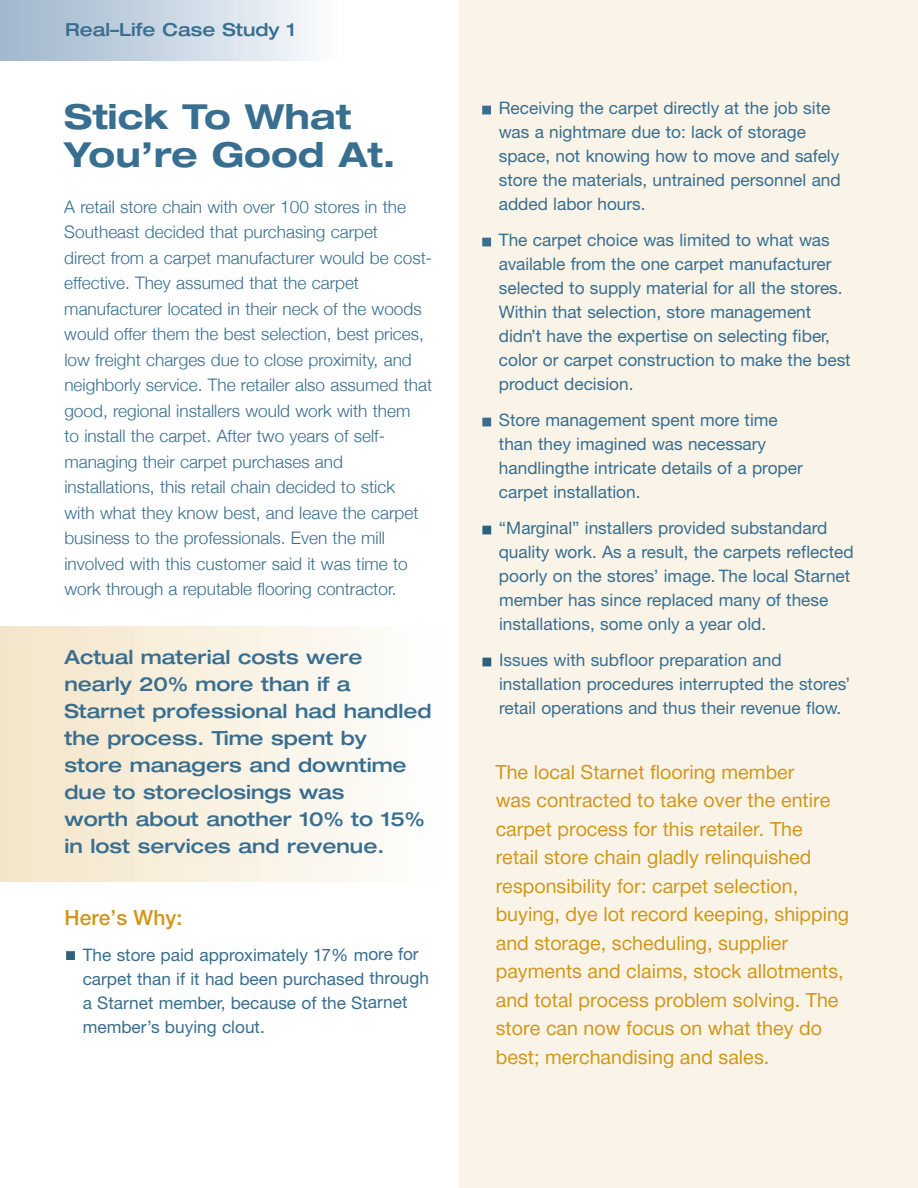
<style>
.page{position:relative;width:918px;height:1188px;background:#fff}
.page>*{position:absolute;margin:0;border:0;box-sizing:border-box;transform-origin:0 0}
.t1{font:700 expanded 34.5px/37.5px "Helvetica Neue";color:#386e8f}
.t2{font:21px/28.5px "Helvetica Neue H55";color:#d0971a}
.t3{font:500 21px "Helvetica Neue";color:#d0971a}
.t4{font:500 expanded 19.5px/27px "Helvetica Neue";color:#386e8f}
.t5{font:500 expanded 18px "Helvetica Neue";color:#386e8f}
.t6{font:17.25px/24px "Helvetica Neue CE";color:#386e8f}
.t7{font:300 17.25px/25.5px "Helvetica Neue";color:#386e8f}
</style>
<div class="page">
<div style="left:459px;top:0;width:459px;height:1188px;background:#faf4e8"></div>
<div style="left:0;top:626px;width:443px;height:256px;background:linear-gradient(to right,#f4e5c8,#fefefd)"></div>
<div style="left:66px;top:951px;width:9px;height:9px;background:#2b627f"></div>
<div style="left:482px;top:106px;width:9px;height:8px;background:#386e8f"></div>
<div style="left:482px;top:238px;width:9px;height:8px;background:#386e8f"></div>
<div style="left:482px;top:418px;width:9px;height:8px;background:#386e8f"></div>
<div style="left:482px;top:526px;width:9px;height:8px;background:#2b627f"></div>
<div style="left:482px;top:658px;width:9px;height:8px;background:#2b627f"></div>
<div style="left:0;top:0;width:338px;height:60px;background:linear-gradient(to right,#9eb6cc,#fafbfd)"></div>
<p class="t5" style="left:65px;top:23px;width:232px">Real–Life Case Study 1</p>
<h1 class="t1" style="left:64px;top:102px;width:333px">Stick To What<br>You’re Good At.</h1>
<p class="t7" style="left:64px;top:194px;width:370px">A retail store chain with over 100 stores in the Southeast decided that purchasing carpet<br>direct from a carpet manufacturer would be cost&shy;effective. They assumed that the carpet manufacturer located in their neck of the woods would offer them the best selection, best prices, low freight charges due to close proximity, and neighborly service. The retailer also assumed that good, regional installers would work with them<br>to install the carpet. After two years of self&shy;managing their carpet purchases and installations, this retail chain decided to stick<br>with what they know best, and leave the carpet business to the professionals. Even the mill involved with this customer said it was time to work through a reputable flooring contractor.</p>
<p class="t4" style="left:64px;top:645px;width:369px">Actual material costs were nearly 20% more than if a<br>Starnet professional had handled the process. Time spent by<br>store managers and downtime due to storeclosings was<br>worth about another 10% to 15% in lost services and revenue.</p>
<p class="t3" style="left:65px;top:910px;width:119px">Here’s Why:</p>
<p class="t6" style="left:83px;top:944px;width:348px">The store paid approximately 17% more for carpet than if it had been purchased through a Starnet member, because of the Starnet member’s buying clout.</p>
<p class="t6" style="left:499px;top:98px;width:344px">Receiving the carpet directly at the job site was a nightmare due to: lack of storage space, not knowing how to move and safely store the materials, untrained personnel and added labor hours.</p>
<p class="t6" style="left:499px;top:230px;width:353px">The carpet choice was limited to what was available from the one carpet manufacturer selected to supply material for all the stores.<br>Within that selection, store management didn’t have the expertise on selecting fiber, color or carpet construction to make the best product decision.</p>
<p class="t6" style="left:499px;top:410px;width:305px">Store management spent more time than they imagined was necessary handlingthe intricate details of a proper carpet installation.</p>
<p class="t6" style="left:499px;top:518px;width:356px">“Marginal” installers provided substandard quality work. As a result, the carpets reflected poorly on the stores’ image. The local Starnet member has since replaced many of these installations, some only a year old.</p>
<p class="t6" style="left:499px;top:650px;width:353px">Issues with subfloor preparation and installation procedures interrupted the stores’ retail operations and thus their revenue flow.</p>
<p class="t2" style="left:495px;top:760px;width:355px">The local Starnet flooring member<br>was contracted to take over the entire carpet process for this retailer. The retail store chain gladly relinquished responsibility for: carpet selection, buying, dye lot record keeping, shipping and storage, scheduling, supplier payments and claims, stock allotments, and total process problem solving. The store can now focus on what they do best; merchandising and sales.</p>
</div>
